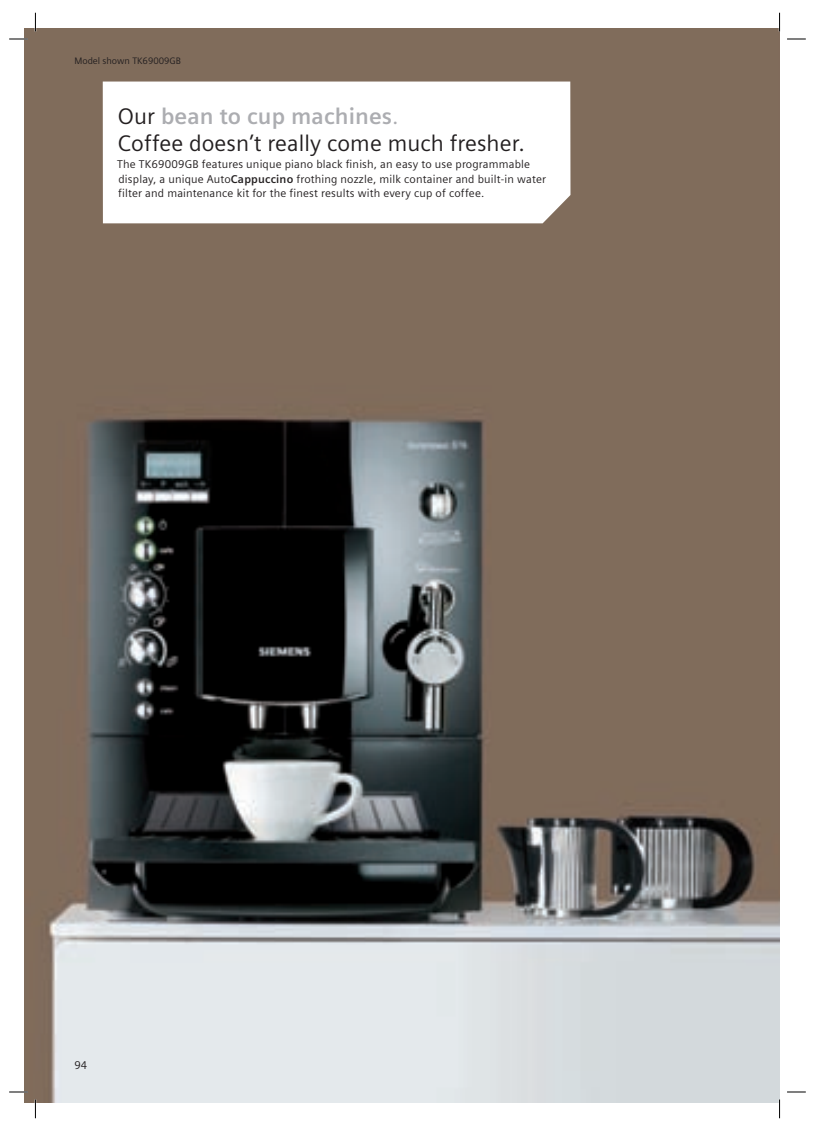
<style>
.page{position:relative;width:815px;height:1131px;background:#fff}
.page>*{position:absolute;margin:0;border:0;box-sizing:border-box;transform-origin:0 0}
.t1{font:22.5px/26.6px "Siemens Sans";letter-spacing:.005em;color:#231f20}
.t2{font:11.25px/14.1px "Siemens Sans";letter-spacing:.015em;color:#231f20}
.t3{font:9.38px "Siemens Sans";color:#231f20}
.s1{font-weight:700;color:#acadb1}
.s2{color:#acadb1}
.s3{font-weight:700}
</style>
<div class="page">
<img style="left:25px;top:28px;width:755px;height:1074px">
<svg style="left:103px;top:81px;width:467px;height:142px"></svg>
<svg style="left:9px;top:38px;width:19px;height:2px"></svg>
<svg style="left:787px;top:38px;width:19px;height:2px"></svg>
<svg style="left:9px;top:1091px;width:19px;height:1px"></svg>
<svg style="left:787px;top:1091px;width:19px;height:1px"></svg>
<svg style="left:35px;top:13px;width:1px;height:18px"></svg>
<svg style="left:35px;top:1099px;width:1px;height:19px"></svg>
<svg style="left:779px;top:13px;width:1px;height:18px"></svg>
<svg style="left:779px;top:1099px;width:1px;height:19px"></svg>
<p class="t3" style="left:74px;top:57px;width:108px">Model shown TK69009GB</p>
<p class="t1" style="left:118px;top:105px;width:409px">Our <span class="s1">bean to cup machines</span><span class="s2">.<br></span>Coffee doesn’t really come much fresher.</p>
<p class="t2" style="left:117px;top:158px;width:430px">The TK69009GB features unique piano black finish, an easy to use programmable display, a unique Auto<span class="s3">Cappuccino</span> frothing nozzle, milk container and built-in water filter and maintenance kit for the finest results with every cup of coffee.</p>
<p class="t2" style="left:74px;top:1059px;width:14px">94</p>
</div>
